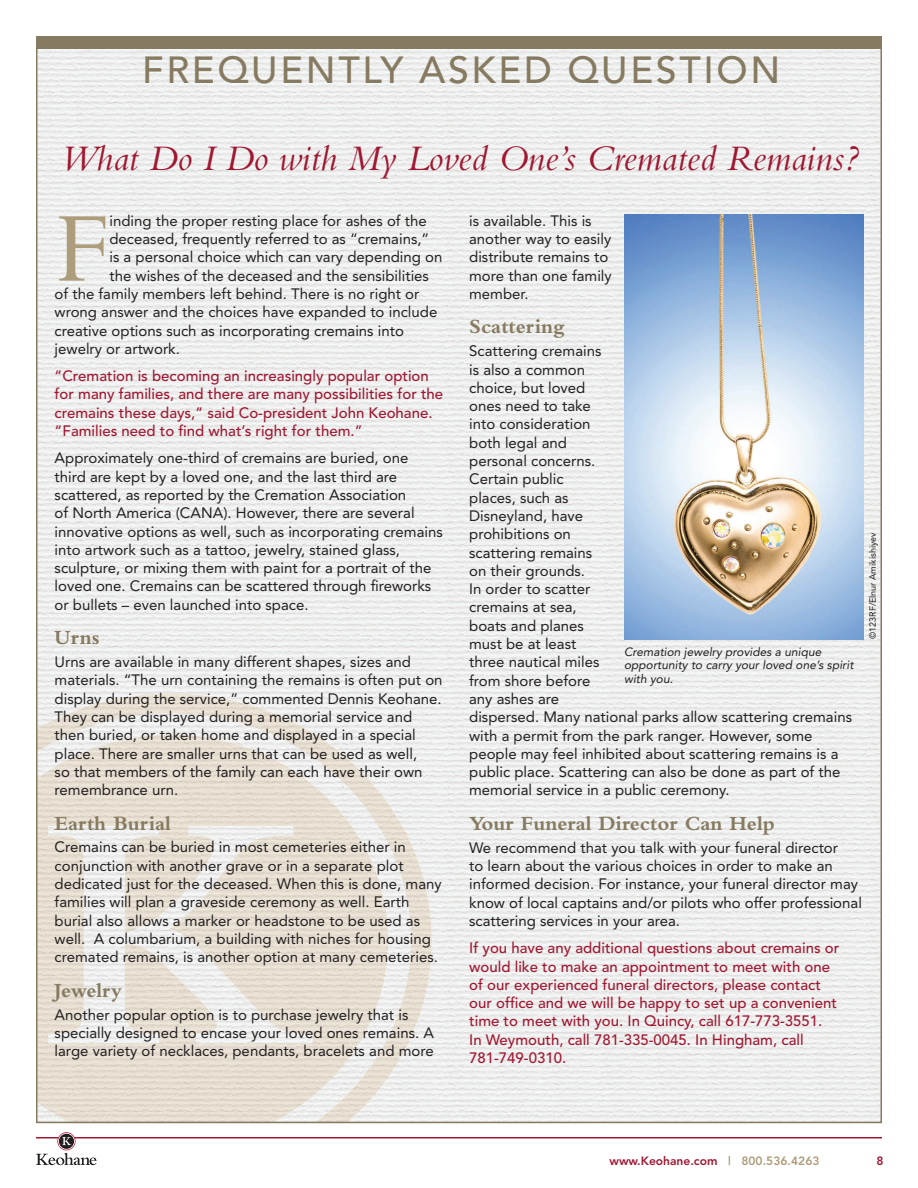
<style>
.page{position:relative;width:918px;height:1188px;background:#fff}
.page>*{position:absolute;margin:0;border:0;box-sizing:border-box;transform-origin:0 0}
.t1{font:103.2px "Bembo";color:#ae9d7c}
.t2{font:italic 37.5px "Bembo";color:#9f1832}
.t3{font:500 37.5px "Avenir";letter-spacing:.07em;color:#867a60}
.t4{font:700 21px "Bembo";color:#867a60}
.t5{font:15px/18.3px "Avenir";color:#231f20}
.t6{font:500 15px/18.3px "Avenir";color:#9f1832}
.t7{font:italic 12px/13.5px "Avenir";color:#231f20}
.t8{font:800 12px "Avenir";color:#9f1832}
.t9{font:9px "Avenir";color:#231f20}
.s1{color:#ae9d7c}
</style>
<div class="page">
<img style="left:39px;top:49px;width:840px;height:1071px">
<img style="left:39px;top:693px;width:294px;height:50px">
<img style="left:349px;top:747px;width:37px;height:54px">
<img style="left:360px;top:801px;width:56px;height:54px">
<img style="left:392px;top:854px;width:40px;height:217px">
<img style="left:353px;top:1028px;width:40px;height:90px">
<img style="left:349px;top:1089px;width:4px;height:31px">
<img style="left:39px;top:735px;width:193px;height:385px">
<img style="left:232px;top:743px;width:117px;height:377px">
<img style="left:349px;top:823px;width:39px;height:235px">
<hr style="left:36px;top:1137px;width:846px;height:1px;background:#9f1832">
<svg style="left:36px;top:1132px;width:61px;height:33px"></svg>
<div style="left:36px;top:36px;width:846px;height:13px;background:#867a60"></div>
<img style="left:624px;top:214px;width:239px;height:425px">
<h2 class="t3" style="left:142px;top:48px;width:639px">FREQUENTLY ASKED QUESTION</h2>
<h2 class="t2" style="left:60px;top:136px;width:800px">What Do I Do with My Loved One’s Cremated Remains?</h2>
<h1 class="t1" style="left:55px;top:188px;width:56px">F</h1>
<p class="t5" style="left:109px;top:211px;width:319px">inding the proper resting place for ashes of the</p>
<p class="t5" style="left:109px;top:230px;width:321px">deceased, frequently referred to as “cremains,”</p>
<p class="t5" style="left:109px;top:248px;width:334px">is a personal choice which can vary depending on</p>
<p class="t5" style="left:109px;top:266px;width:321px">the wishes of the deceased and the sensibilities</p>
<p class="t5" style="left:55px;top:285px;width:366px">of the family members left behind. There is no right or</p>
<p class="t5" style="left:55px;top:303px;width:384px">wrong answer and the choices have expanded to include</p>
<p class="t5" style="left:55px;top:321px;width:351px">creative options such as incorporating cremains into</p>
<p class="t5" style="left:55px;top:340px;width:127px">jewelry or artwork.</p>
<p class="t6" style="left:55px;top:367px;width:390px">“Cremation is becoming an increasingly popular option for many families, and there are many possibilities for the cremains these days,” said Co-president John Keohane. “Families need to find what’s right for them.”</p>
<p class="t5" style="left:55px;top:449px;width:390px">Approximately one-third of cremains are buried, one third are kept by a loved one, and the last third are scattered, as reported by the Cremation Association<br>of North America (CANA). However, there are several innovative options as well, such as incorporating cremains into artwork such as a tattoo, jewelry, stained glass, sculpture, or mixing them with paint for a portrait of the loved one. Cremains can be scattered through fireworks or bullets – even launched into space.</p>
<h3 class="t4" style="left:55px;top:626px;width:47px">Urns</h3>
<p class="t5" style="left:55px;top:653px;width:389px">Urns are available in many different shapes, sizes and materials. “The urn containing the remains is often put on display during the service,” commented Dennis Keohane.<br>They can be displayed during a memorial service and then buried, or taken home and displayed in a special place. There are smaller urns that can be used as well,<br>so that members of the family can each have their own remembrance urn.</p>
<h3 class="t4" style="left:55px;top:811px;width:118px">Earth Burial</h3>
<p class="t5" style="left:55px;top:838px;width:389px">Cremains can be buried in most cemeteries either in conjunction with another grave or in a separate plot dedicated just for the deceased. When this is done, many families will plan a graveside ceremony as well. Earth burial also allows a marker or headstone to be used as well. A columbarium, a building with niches for housing cremated remains, is another option at many cemeteries.</p>
<h3 class="t4" style="left:55px;top:978px;width:69px">Jewelry</h3>
<p class="t5" style="left:55px;top:1005px;width:381px">Another popular option is to purchase jewelry that is specially designed to encase your loved ones remains. A large variety of necklaces, pendants, bracelets and more</p>
<p class="t5" style="left:469px;top:211px;width:144px">is available. This is another way to easily distribute remains to more than one family member.</p>
<h3 class="t4" style="left:469px;top:315px;width:97px">Scattering</h3>
<p class="t5" style="left:469px;top:342px;width:384px">Scattering cremains<br>is also a common<br>choice, but loved<br>ones need to take<br>into consideration<br>both legal and<br>personal concerns.<br>Certain public<br>places, such as<br>Disneyland, have<br>prohibitions on<br>scattering remains<br>on their grounds.<br>In order to scatter<br>cremains at sea,<br>boats and planes<br>must be at least<br>three nautical miles<br>from shore before<br>any ashes are<br>dispersed. Many national parks allow scattering cremains with a permit from the park ranger. However, some people may feel inhibited about scattering remains is a public place. Scattering can also be done as part of the memorial service in a public ceremony.</p>
<h3 class="t4" style="left:469px;top:812px;width:307px">Your Funeral Director Can Help</h3>
<p class="t5" style="left:469px;top:838px;width:394px">We recommend that you talk with your funeral director<br>to learn about the various choices in order to make an informed decision. For instance, your funeral director may know of local captains and/or pilots who offer professional scattering services in your area.</p>
<p class="t6" style="left:469px;top:939px;width:372px">If you have any additional questions about cremains or would like to make an appointment to meet with one of our experienced funeral directors, please contact our office and we will be happy to set up a convenient time to meet with you. In Quincy, call 617-773-3551.<br>In Weymouth, call 781-335-0045. In Hingham, call 781-749-0310.</p>
<p class="t7" style="left:624px;top:645px;width:231px">Cremation jewelry provides a unique opportunity to carry your loved one’s spirit with you.</p>
<p class="t9" style="left:868px;top:639px;width:108px;rotate:-90deg">©123RF/Elnur Amikishiyev</p>
<p class="t8" style="left:609px;top:1154px;width:212px">www.Keohane.com <span class="s1">| 800.536.4263</span></p>
<p class="t8" style="left:876px;top:1154px;width:9px">8</p>
</div>
